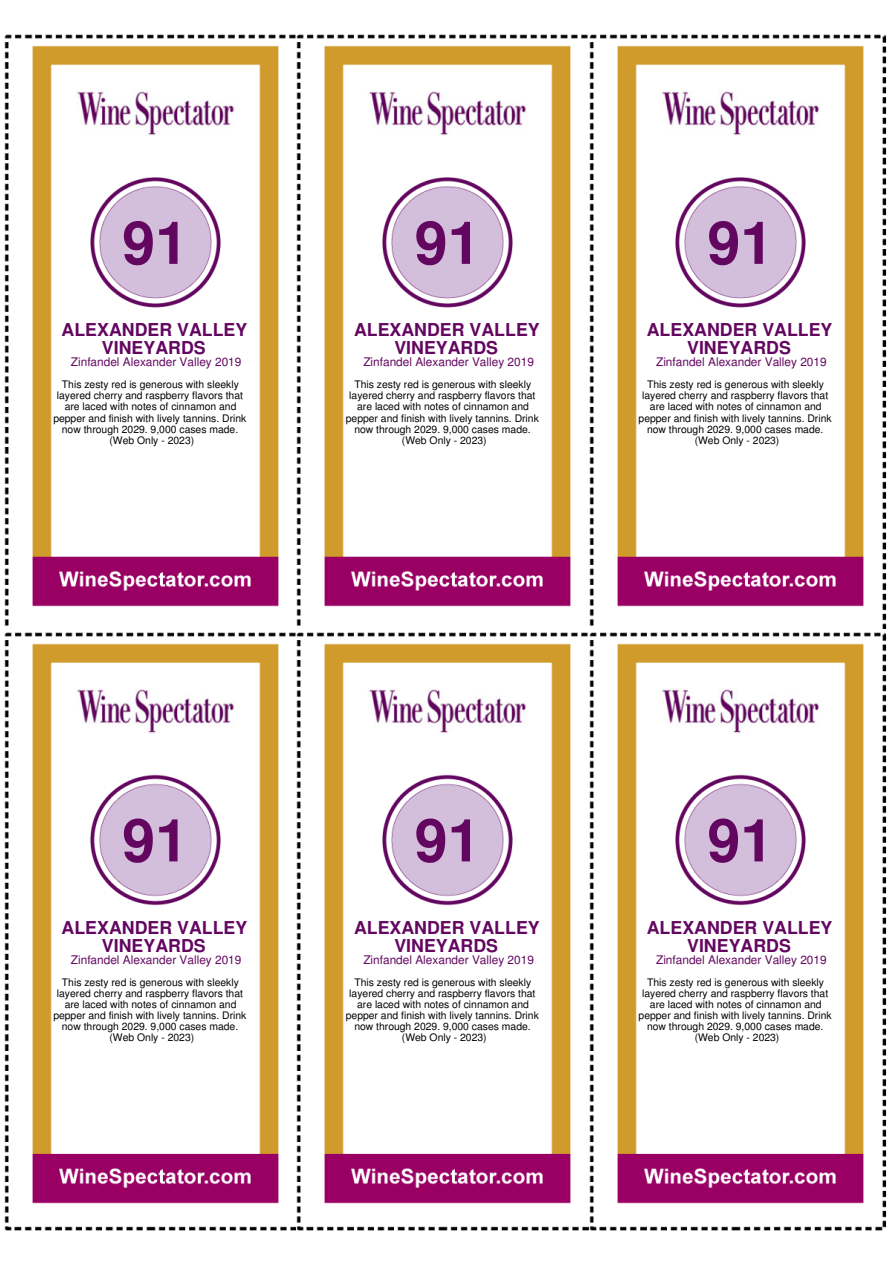
<style>
.page{position:relative;width:893px;height:1263px;background:#fff}
.page>*{position:absolute;margin:0;border:0;box-sizing:border-box;transform-origin:0 0}
.t1{font:700 59.25px "Free Sans";color:#630660}
.t2{font:700 17.7px/17.7px "Free Sans";color:#630660;text-align:center}
.t3{font:11.85px "Free Sans";color:#630660}
.t4{font:10.35px/11.1px "Free Sans";color:#000;text-align:center}
</style>
<div class="page">
<img style="left:4px;top:34px;width:293px;height:592px">
<img style="left:297px;top:34px;width:291px;height:592px">
<img style="left:589px;top:34px;width:298px;height:595px">
<img style="left:4px;top:632px;width:293px;height:599px">
<img style="left:297px;top:632px;width:292px;height:599px">
<img style="left:589px;top:632px;width:298px;height:599px">
<h1 class="t1" style="left:122px;top:200px;width:67px">91</h1>
<h2 class="t2" style="left:62px;top:322px;width:187px">ALEXANDER VALLEY<br>VINEYARDS</h2>
<p class="t3" style="left:71px;top:354px;width:172px">Zinfandel Alexander Valley 2019</p>
<p class="t4" style="left:53px;top:380px;width:194px">This zesty red is generous with sleekly layered cherry and raspberry flavors that are laced with notes of cinnamon and pepper and finish with lively tannins. Drink now through 2029. 9,000 cases made. (Web Only - 2023)</p>
<h1 class="t1" style="left:414px;top:200px;width:67px">91</h1>
<h2 class="t2" style="left:354px;top:322px;width:187px">ALEXANDER VALLEY<br>VINEYARDS</h2>
<p class="t3" style="left:363px;top:354px;width:172px">Zinfandel Alexander Valley 2019</p>
<p class="t4" style="left:346px;top:380px;width:194px">This zesty red is generous with sleekly layered cherry and raspberry flavors that are laced with notes of cinnamon and pepper and finish with lively tannins. Drink now through 2029. 9,000 cases made. (Web Only - 2023)</p>
<h1 class="t1" style="left:707px;top:200px;width:67px">91</h1>
<h2 class="t2" style="left:646px;top:322px;width:187px">ALEXANDER VALLEY<br>VINEYARDS</h2>
<p class="t3" style="left:656px;top:354px;width:172px">Zinfandel Alexander Valley 2019</p>
<p class="t4" style="left:638px;top:380px;width:194px">This zesty red is generous with sleekly layered cherry and raspberry flavors that are laced with notes of cinnamon and pepper and finish with lively tannins. Drink now through 2029. 9,000 cases made. (Web Only - 2023)</p>
<h1 class="t1" style="left:122px;top:798px;width:67px">91</h1>
<h2 class="t2" style="left:62px;top:920px;width:187px">ALEXANDER VALLEY<br>VINEYARDS</h2>
<p class="t3" style="left:71px;top:951px;width:172px">Zinfandel Alexander Valley 2019</p>
<p class="t4" style="left:53px;top:977px;width:194px">This zesty red is generous with sleekly layered cherry and raspberry flavors that are laced with notes of cinnamon and pepper and finish with lively tannins. Drink now through 2029. 9,000 cases made. (Web Only - 2023)</p>
<h1 class="t1" style="left:414px;top:798px;width:67px">91</h1>
<h2 class="t2" style="left:354px;top:920px;width:187px">ALEXANDER VALLEY<br>VINEYARDS</h2>
<p class="t3" style="left:363px;top:951px;width:172px">Zinfandel Alexander Valley 2019</p>
<p class="t4" style="left:346px;top:977px;width:194px">This zesty red is generous with sleekly layered cherry and raspberry flavors that are laced with notes of cinnamon and pepper and finish with lively tannins. Drink now through 2029. 9,000 cases made. (Web Only - 2023)</p>
<h1 class="t1" style="left:707px;top:798px;width:67px">91</h1>
<h2 class="t2" style="left:646px;top:920px;width:187px">ALEXANDER VALLEY<br>VINEYARDS</h2>
<p class="t3" style="left:656px;top:951px;width:172px">Zinfandel Alexander Valley 2019</p>
<p class="t4" style="left:638px;top:977px;width:194px">This zesty red is generous with sleekly layered cherry and raspberry flavors that are laced with notes of cinnamon and pepper and finish with lively tannins. Drink now through 2029. 9,000 cases made. (Web Only - 2023)</p>
</div>
